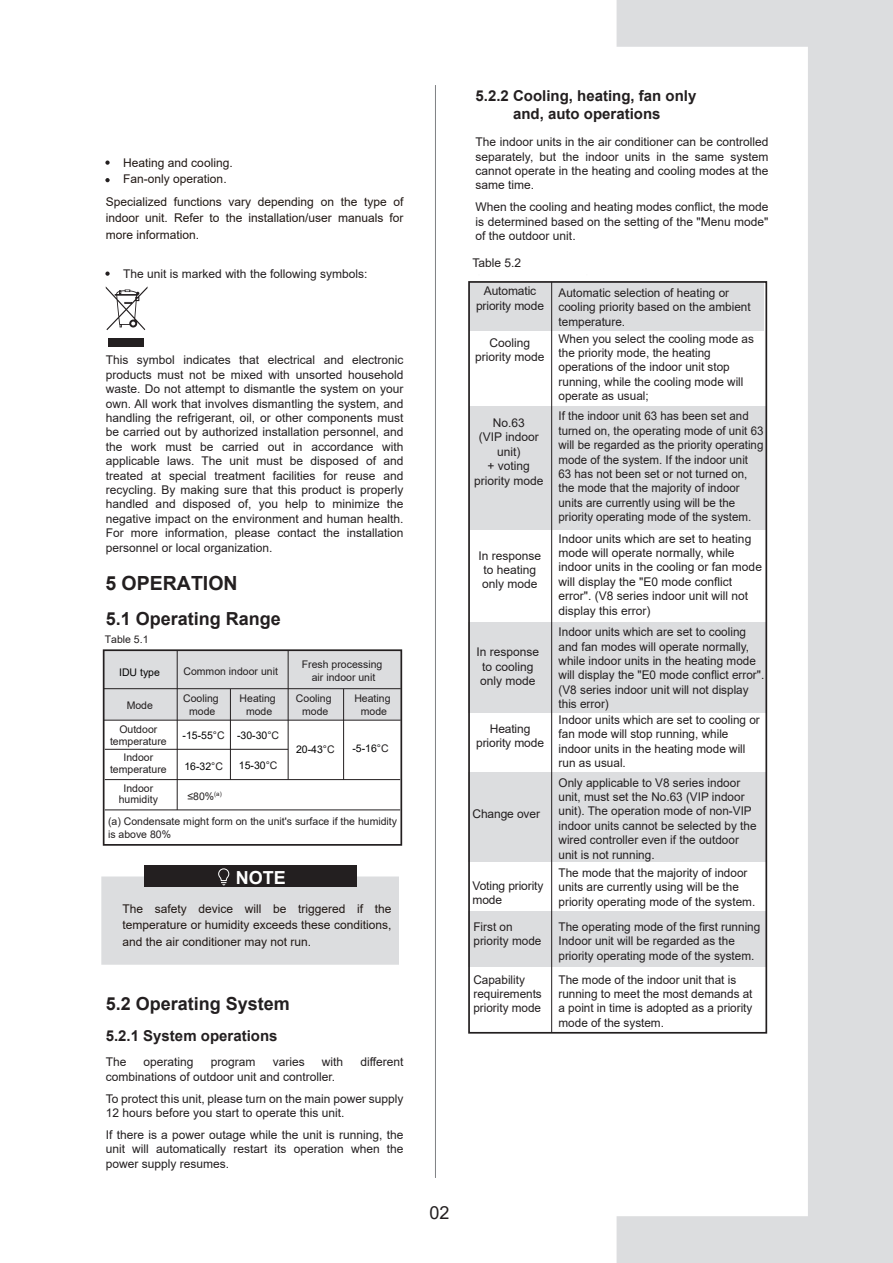
<style>
.page{position:relative;width:893px;height:1263px;background:#fff}
.page>*{position:absolute;margin:0;border:0;box-sizing:border-box;transform-origin:0 0}
.t1{font:700 19.5px "Arial";color:#231f20}
.t2{font:700 18px "Arial";color:#231f20}
.t3{font:700 18px "Arial";color:#fff}
.t4{font:18px "Arial";color:#231f20}
.t5{font:700 15px/18px "Arial";color:#231f20;text-align:center}
.t6{font:12px/14.4px "Arial";color:#231f20}
.t7{font:12px/16.5px "Arial";color:#211814;text-align:justify}
.t8{font:12px/14.4px "Arial";color:#231f20;scale:.96 1}
.t9{font:10.5px/12.6px "Arial";color:#231f20;text-align:center}
.t10{font:10.5px "Arial";color:#030303}
.s1{color:#231f20}
</style>
<div class="page">
<svg style="left:617px;top:0;width:276px;height:1263px"></svg>
<div style="left:144px;top:866px;width:212px;height:21px;background:#231f20"></div>
<svg style="left:101px;top:868px;width:298px;height:97px"></svg>
<svg style="left:105px;top:160px;width:5px;height:5px"></svg>
<svg style="left:105px;top:178px;width:5px;height:4px"></svg>
<svg style="left:105px;top:271px;width:5px;height:5px"></svg>
<div style="left:108px;top:338px;width:36px;height:9px;background:#231f20"></div>
<svg style="left:106px;top:286px;width:42px;height:44px"></svg>
<div style="left:104px;top:650px;width:297px;height:70px;background:#dcdddf"></div>
<hr style="left:103px;top:688px;width:298px;height:1px;background:#231f20">
<div style="left:103px;top:649px;width:299px;height:197px;border:2px solid #231f20"></div>
<hr style="left:103px;top:720px;width:298px;height:1px;background:#231f20">
<hr style="left:105px;top:749px;width:183px;height:1px;background:#231f20">
<hr style="left:105px;top:779px;width:295px;height:1px;background:#231f20">
<hr style="left:105px;top:810px;width:295px;height:1px;background:#231f20">
<hr style="left:230px;top:689px;width:1px;height:91px;background:#231f20">
<hr style="left:343px;top:689px;width:1px;height:91px;background:#231f20">
<hr style="left:288px;top:650px;width:1px;height:130px;background:#231f20">
<hr style="left:177px;top:650px;width:1px;height:160px;background:#231f20">
<div style="left:468px;top:623px;width:299px;height:90px;background:#dcdddf"></div>
<div style="left:468px;top:772px;width:299px;height:90px;background:#dcdddf"></div>
<div style="left:468px;top:911px;width:299px;height:55px;background:#dcdddf"></div>
<div style="left:469px;top:407px;width:298px;height:123px;background:#dcdddf"></div>
<div style="left:469px;top:282px;width:295px;height:48px;background:#dcdddf"></div>
<hr style="left:551px;top:282px;width:1px;height:751px;background:#231f20">
<div style="left:468px;top:281px;width:299px;height:753px;border:2px solid #231f20"></div>
<hr style="left:435px;top:85px;width:1px;height:1093px;background:#808285">
<p class="t7" style="left:123px;top:154px;width:111px">Heating and cooling.<br>Fan-only operation.</p>
<p class="t7" style="left:106px;top:193px;width:299px">Specialized functions vary depending on the type of indoor unit. Refer to the installation/user manuals for more information.</p>
<p class="t6" style="left:123px;top:266px;width:246px">The unit is marked with the following symbols:</p>
<p class="t6" style="left:106px;top:353px;width:299px;text-align:justify">This symbol indicates that electrical and electronic products must not be mixed with unsorted household waste. Do not attempt to dismantle the system on your own. All work that involves dismantling the system, and handling the refrigerant, oil, or other components must be carried out by authorized installation personnel, and the work must be carried out in accordance with applicable laws. The unit must be disposed of and treated at special treatment facilities for reuse and recycling. By making sure that this product is properly handled and disposed of, you help to minimize the negative impact on the environment and human health.<br>For more information, please contact the installation personnel or local organization.</p>
<h1 class="t1" style="left:105px;top:569px;width:134px">5 OPERATION</h1>
<h2 class="t2" style="left:106px;top:606px;width:177px">5.1 Operating Range</h2>
<p class="t9" style="left:105px;top:633px;width:45px">Table 5.1</p>
<p class="t9" style="left:183px;top:665px;width:96px">Common indoor unit</p>
<p class="t9" style="left:302px;top:658px;width:82px">Fresh processing air indoor unit</p>
<p class="t9" style="left:183px;top:692px;width:37px">Cooling mode</p>
<p class="t9" style="left:296px;top:692px;width:37px">Cooling mode</p>
<p class="t10" style="left:119px;top:665px;width:42px">IDU type</p>
<p class="t9" style="left:240px;top:692px;width:38px">Heating mode</p>
<p class="t9" style="left:354px;top:692px;width:38px">Heating mode</p>
<p class="t9" style="left:127px;top:699px;width:28px">Mode</p>
<p class="t9" style="left:110px;top:723px;width:58px;line-height:12px">Outdoor temperature</p>
<p class="t9" style="left:110px;top:751px;width:58px;line-height:12px">Indoor temperature</p>
<p class="t9" style="left:119px;top:783px;width:41px;line-height:10.5px">Indoor humidity</p>
<p class="t9" style="left:187px;top:789px;width:36px">≤80%<sup>(a)</sup></p>
<p class="t10" style="left:183px;top:728px;width:44px">-15-55<span class="s1">°C</span></p>
<p class="t10" style="left:184px;top:759px;width:40px">16-32<span class="s1">°C</span></p>
<p class="t10" style="left:237px;top:728px;width:44px">-30-30<span class="s1">°C</span></p>
<p class="t10" style="left:239px;top:758px;width:40px">15-30<span class="s1">°C</span></p>
<p class="t10" style="left:352px;top:741px;width:38px">-5-16<span class="s1">°C</span></p>
<p class="t10" style="left:296px;top:742px;width:40px">20-43<span class="s1">°C</span></p>
<p class="t9" style="left:108px;top:815px;width:291px;text-align:left">(a) Condensate might form on the unit's surface if the humidity is above 80%</p>
<h2 class="t3" style="left:236px;top:865px;width:52px">NOTE</h2>
<p class="t7" style="left:123px;top:900px;width:270px">The safety device will be triggered if the temperature or humidity exceeds these conditions, and the air conditioner may not run.</p>
<h2 class="t2" style="left:106px;top:990px;width:186px">5.2 Operating System</h2>
<p class="t5" style="left:106px;top:1027px;width:173px">5.2.1 System operations</p>
<p class="t6" style="left:106px;top:1055px;width:22px">The</p>
<p class="t6" style="left:144px;top:1055px;width:52px">operating</p>
<p class="t6" style="left:211px;top:1055px;width:46px">program</p>
<p class="t6" style="left:273px;top:1055px;width:34px">varies</p>
<p class="t6" style="left:322px;top:1055px;width:23px">with</p>
<p class="t6" style="left:360px;top:1055px;width:45px">different</p>
<p class="t6" style="left:106px;top:1065px;width:299px;line-height:21.9px">combinations of outdoor unit and controller.<br>To protect this unit, please turn on the main power supply</p>
<p class="t6" style="left:106px;top:1102px;width:299px;line-height:21.9px">12 hours before you start to operate this unit.<br>If there is a power outage while the unit is running, the</p>
<p class="t6" style="left:106px;top:1142px;width:299px">unit will automatically restart its operation when the power supply resumes.</p>
<p class="t5" style="left:476px;top:87px;width:222px">5.2.2 Cooling, heating, fan only and, auto operations</p>
<p class="t6" style="left:476px;top:135px;width:294px;text-align:justify">The indoor units in the air conditioner can be controlled separately, but the indoor units in the same system cannot operate in the heating and cooling modes at the same time.</p>
<p class="t6" style="left:476px;top:200px;width:294px;text-align:justify">When the cooling and heating modes conflict, the mode is determined based on the setting of the "Menu mode" of the outdoor unit.</p>
<p class="t6" style="left:473px;top:256px;width:50px">Table 5.2</p>
<p class="t6" style="left:476px;top:284px;width:69px;text-align:center">Automatic priority mode</p>
<p class="t6" style="left:475px;top:335px;width:71px;text-align:center">Cooling priority mode</p>
<p class="t6" style="left:474px;top:415px;width:71px;text-align:center">No.63<br>(VIP indoor unit)<br>+ voting priority mode</p>
<p class="t6" style="left:479px;top:548px;width:64px;text-align:center">In response to heating only mode</p>
<p class="t6" style="left:476px;top:645px;width:64px;text-align:center">In response to cooling only mode</p>
<p class="t6" style="left:476px;top:721px;width:69px;text-align:center">Heating priority mode</p>
<p class="t6" style="left:472px;top:806px;width:69px">Change over</p>
<p class="t6" style="left:472px;top:878px;width:73px">Voting priority mode</p>
<p class="t6" style="left:559px;top:285px;width:194px">Automatic selection of heating or cooling priority based on the ambient temperature.</p>
<p class="t6" style="left:559px;top:331px;width:197px">When you select the cooling mode as the priority mode, the heating operations of the indoor unit stop running, while the cooling mode will operate as usual;</p>
<p class="t8" style="left:559px;top:409px;width:215px">If the indoor unit 63 has been set and turned on, the operating mode of unit 63 will be regarded as the priority operating mode of the system. If the indoor unit 63 has not been set or not turned on, the mode that the majority of indoor units are currently using will be the priority operating mode of the system.</p>
<p class="t6" style="left:559px;top:531px;width:205px">Indoor units which are set to heating mode will operate normally, while indoor units in the cooling or fan mode will display the "E0 mode conflict error". (V8 series indoor unit will not display this error)</p>
<p class="t6" style="left:559px;top:625px;width:207px">Indoor units which are set to cooling and fan modes will operate normally, while indoor units in the heating mode will display the "E0 mode conflict error". (V8 series indoor unit will not display this error)</p>
<p class="t6" style="left:559px;top:713px;width:203px">Indoor units which are set to cooling or fan mode will stop running, while indoor units in the heating mode will run as usual.</p>
<p class="t6" style="left:559px;top:775px;width:200px">Only applicable to V8 series indoor unit, must set the No.63 (VIP indoor unit). The operation mode of non-VIP indoor units cannot be selected by the wired controller even if the outdoor unit is not running.</p>
<p class="t6" style="left:559px;top:865px;width:198px">The mode that the majority of indoor units are currently using will be the priority operating mode of the system.</p>
<p class="t6" style="left:473px;top:919px;width:69px">First on priority mode</p>
<p class="t6" style="left:559px;top:919px;width:203px">The operating mode of the first running<br>Indoor unit will be regarded as the priority operating mode of the system.</p>
<p class="t6" style="left:473px;top:972px;width:70px">Capability requirements priority mode</p>
<p class="t6" style="left:559px;top:972px;width:195px">The mode of the indoor unit that is running to meet the most demands at a point in time is adopted as a priority mode of the system.</p>
<h2 class="t4" style="left:429px;top:1200px;width:22px">02</h2>
</div>
